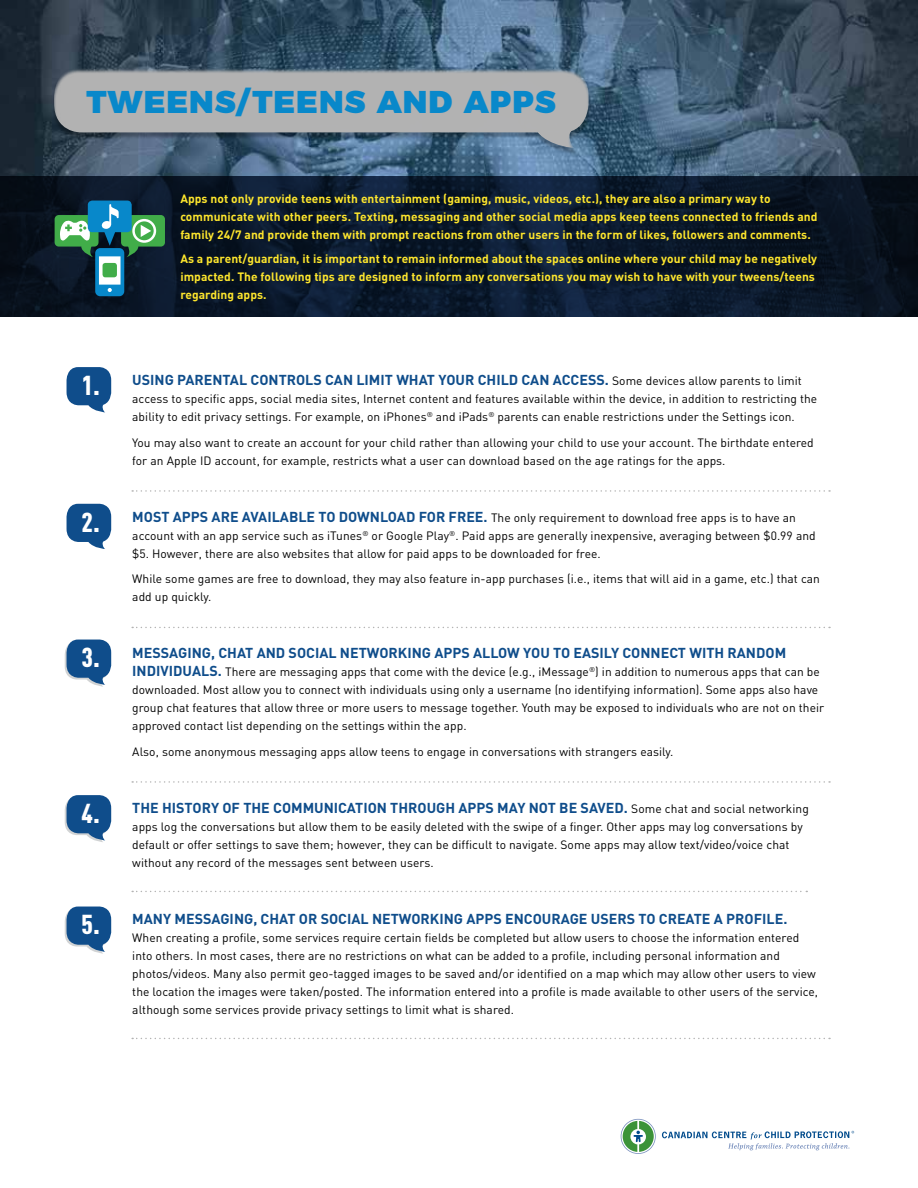
<style>
.page{position:relative;width:918px;height:1188px;background:#fff}
.page>*{position:absolute;margin:0;border:0;box-sizing:border-box;transform-origin:0 0}
.t1{font:900 31.5px "Montserrat";letter-spacing:.03em;color:#0888ca}
.t2{font:700 14.25px "DIN";color:#0f4d8b}
.t3{font:12px/18px "DIN";letter-spacing:.005em;color:#000}
.t4{font:700 12px/18px "DIN";letter-spacing:.005em;color:#ffe72d}
.s1{font-family:"DIN Cond";font-weight:900;font-size:27px;color:#fff}
.s2{font-weight:400;font-size:12px;color:#000}
.s3{font-weight:700;font-size:14.25px;color:#0f4d8b}
</style>
<div class="page">
<img style="left:0;top:0;width:918px;height:317px">
<svg style="left:0;top:176px;width:918px;height:140px;background:#0a1729"></svg>
<div style="left:51px;top:68px;width:540px;height:88px;background:#000;opacity:.3"></div>
<svg style="left:132px;top:1038px;width:698px;height:1px"></svg>
<svg style="left:132px;top:781px;width:698px;height:2px"></svg>
<svg style="left:132px;top:627px;width:698px;height:1px"></svg>
<svg style="left:132px;top:891px;width:675px;height:1px"></svg>
<svg style="left:132px;top:490px;width:698px;height:2px"></svg>
<svg style="left:55px;top:201px;width:110px;height:95px;background:#316567"></svg>
<svg style="left:67px;top:367px;width:44px;height:45px"></svg>
<svg style="left:67px;top:504px;width:44px;height:45px"></svg>
<svg style="left:65px;top:640px;width:46px;height:47px"></svg>
<svg style="left:65px;top:795px;width:46px;height:47px"></svg>
<svg style="left:65px;top:907px;width:46px;height:47px"></svg>
<svg style="left:621px;top:1119px;width:35px;height:35px"></svg>
<svg style="left:662px;top:1131px;width:192px;height:19px"></svg>
<h1 class="t1" style="left:87px;top:75px;width:471px">TWEENS/TEENS AND APPS</h1>
<p class="t4" style="left:180px;top:189px;width:639px">Apps not only provide teens with entertainment (gaming, music, videos, etc.), they are also a primary way to communicate with other peers. Texting, messaging and other social media apps keep teens connected to friends and family 24/7 and provide them with prompt reactions from other users in the form of likes, followers and comments.</p>
<p class="t4" style="left:180px;top:249px;width:638px">As a parent/guardian, it is important to remain informed about the spaces online where your child may be negatively impacted. The following tips are designed to inform any conversations you may wish to have with your tweens/teens regarding apps.</p>
<p class="t2" style="left:81px;top:371px;width:722px"><span class="s1">1.</span> USING PARENTAL CONTROLS CAN LIMIT WHAT YOUR CHILD CAN ACCESS. <span class="s2">Some devices allow parents to limit</span></p>
<p class="t3" style="left:132px;top:390px;width:687px">access to specifc apps, social media sites, Internet content and features available within the device, in addition to restricting the ability to edit privacy settings. For example, on iPhones<sup>®</sup> and iPads<sup>®</sup> parents can enable restrictions under the Settings icon.</p>
<p class="t3" style="left:132px;top:433px;width:683px">You may also want to create an account for your child rather than allowing your child to use your account. The birthdate entered for an Apple ID account, for example, restricts what a user can download based on the age ratings for the apps.</p>
<p class="t3" style="left:132px;top:508px;width:685px;text-indent:-51px"><span class="s1">2.</span> <span class="s3">MOST APPS ARE AVAILABLE TO DOWNLOAD FOR FREE.</span> The only requirement to download free apps is to have an account with an app service such as iTunes<sup>®</sup> or Google Play<sup>®</sup>. Paid apps are generally inexpensive, averaging between $0.99 and $5. However, there are also websites that allow for paid apps to be downloaded for free.</p>
<p class="t3" style="left:132px;top:570px;width:689px">While some games are free to download, they may also feature in-app purchases (i.e., items that will aid in a game, etc.) that can add up quickly.</p>
<p class="t2" style="left:81px;top:644px;width:706px"><span class="s1">3.</span> MESSAGING, CHAT AND SOCIAL NETWORKING APPS ALLOW YOU TO EASILY CONNECT WITH RANDOM</p>
<p class="t3" style="left:132px;top:663px;width:694px"><span class="s3">INDIVIDUALS.</span> There are messaging apps that come with the device (e.g., iMessage<sup>®</sup>) in addition to numerous apps that can be downloaded. Most allow you to connect with individuals using only a username (no identifying information). Some apps also have group chat features that allow three or more users to message together. Youth may be exposed to individuals who are not on their approved contact list depending on the settings within the app.</p>
<p class="t3" style="left:132px;top:742px;width:543px">Also, some anonymous messaging apps allow teens to engage in conversations with strangers easily.</p>
<p class="t2" style="left:81px;top:798px;width:729px"><span class="s1">4.</span> THE HISTORY OF THE COMMUNICATION THROUGH APPS MAY NOT BE SAVED. <span class="s2">Some chat and social networking</span></p>
<p class="t3" style="left:132px;top:817px;width:672px">apps log the conversations but allow them to be easily deleted with the swipe of a fnger. Other apps may log conversations by default or offer settings to save them; however, they can be diffcult to navigate. Some apps may allow text/video/voice chat without any record of the messages sent between users.</p>
<p class="t2" style="left:81px;top:909px;width:707px"><span class="s1">5.</span> MANY MESSAGING, CHAT OR SOCIAL NETWORKING APPS ENCOURAGE USERS TO CREATE A PROFILE.</p>
<p class="t3" style="left:132px;top:928px;width:687px">When creating a profle, some services require certain felds be completed but allow users to choose the information entered into others. In most cases, there are no restrictions on what can be added to a profle, including personal information and photos/videos. Many also permit geo-tagged images to be saved and/or identifed on a map which may allow other users to view the location the images were taken/posted. The information entered into a profle is made available to other users of the service, although some services provide privacy settings to limit what is shared.</p>
</div>
